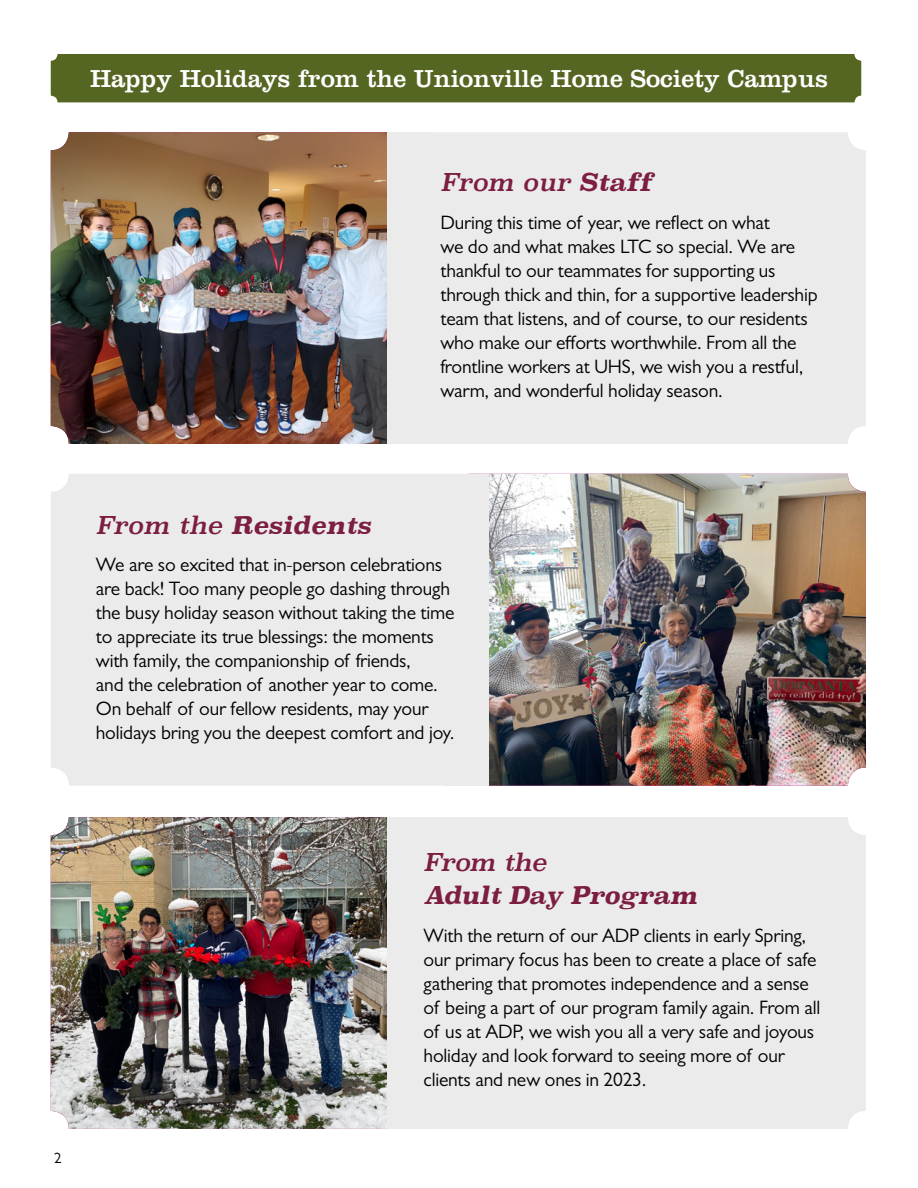
<style>
.page{position:relative;width:918px;height:1188px;background:#fff}
.page>*{position:absolute;margin:0;border:0;box-sizing:border-box;transform-origin:0 0}
.t1{font:25.5px "Clarendon LT Std";color:#fff}
.t2{font:italic 24px "Superclarendon";letter-spacing:-.02em;color:#7c1d42}
.t3{font:italic 700 24px "Superclarendon";color:#7c1d42}
.t4{font:italic 700 24px "Superclarendon";letter-spacing:-.02em;color:#7c1d42}
.t5{font:19.5px/24px "Gill Sans MT Pro";letter-spacing:-.01em;color:#000}
.t6{font:15px "Gill Sans MT Pro";color:#000}
.s1{font-weight:700}
.s2{font-weight:400}
</style>
<div class="page">
<div style="left:51px;top:132px;width:815px;height:312px;background:#ebebeb;border-radius:18px"></div>
<div style="left:51px;top:817px;width:815px;height:312px;background:#ebebeb;border-radius:18px"></div>
<div style="left:51px;top:474px;width:815px;height:312px;background:#ebebeb;border-radius:18px"></div>
<img style="left:51px;top:132px;width:336px;height:312px">
<img style="left:51px;top:817px;width:336px;height:312px">
<img style="left:489px;top:474px;width:377px;height:312px">
<div style="left:51px;top:54px;width:810px;height:48px;background:#556623;border-radius:7px"></div>
<h1 class="t1" style="left:90px;top:64px;width:739px">Happy Holidays from the Unionville Home Society Campus</h1>
<p class="t2" style="left:440px;top:168px;width:213px">From our <span class="s1">Staff</span></p>
<p class="t5" style="left:440px;top:210px;width:379px">During this time of year, we reflect on what<br>we do and what makes LTC so special. We are thankful to our teammates for supporting us through thick and thin, for a supportive leadership team that listens, and of course, to our residents who make our efforts worthwhile. From all the frontline workers at UHS, we wish you a restful, warm, and wonderful holiday season.</p>
<p class="t3" style="left:96px;top:511px;width:276px"><span class="s2">From the</span> Residents</p>
<p class="t5" style="left:96px;top:552px;width:360px">We are so excited that in-person celebrations are back! Too many people go dashing through the busy holiday season without taking the time to appreciate its true blessings: the moments with family, the companionship of friends,<br>and the celebration of another year to come.<br>On behalf of our fellow residents, may your holidays bring you the deepest comfort and joy.</p>
<p class="t6" style="left:54px;top:1149px;width:9px">2</p>
<p class="t2" style="left:424px;top:848px;width:124px">From the</p>
<p class="t4" style="left:424px;top:881px;width:275px">Adult Day Program</p>
<p class="t5" style="left:424px;top:923px;width:398px">With the return of our ADP clients in early Spring, our primary focus has been to create a place of safe gathering that promotes independence and a sense of being a part of our program family again. From all of us at ADP, we wish you all a very safe and joyous holiday and look forward to seeing more of our clients and new ones in 2023.</p>
</div>
